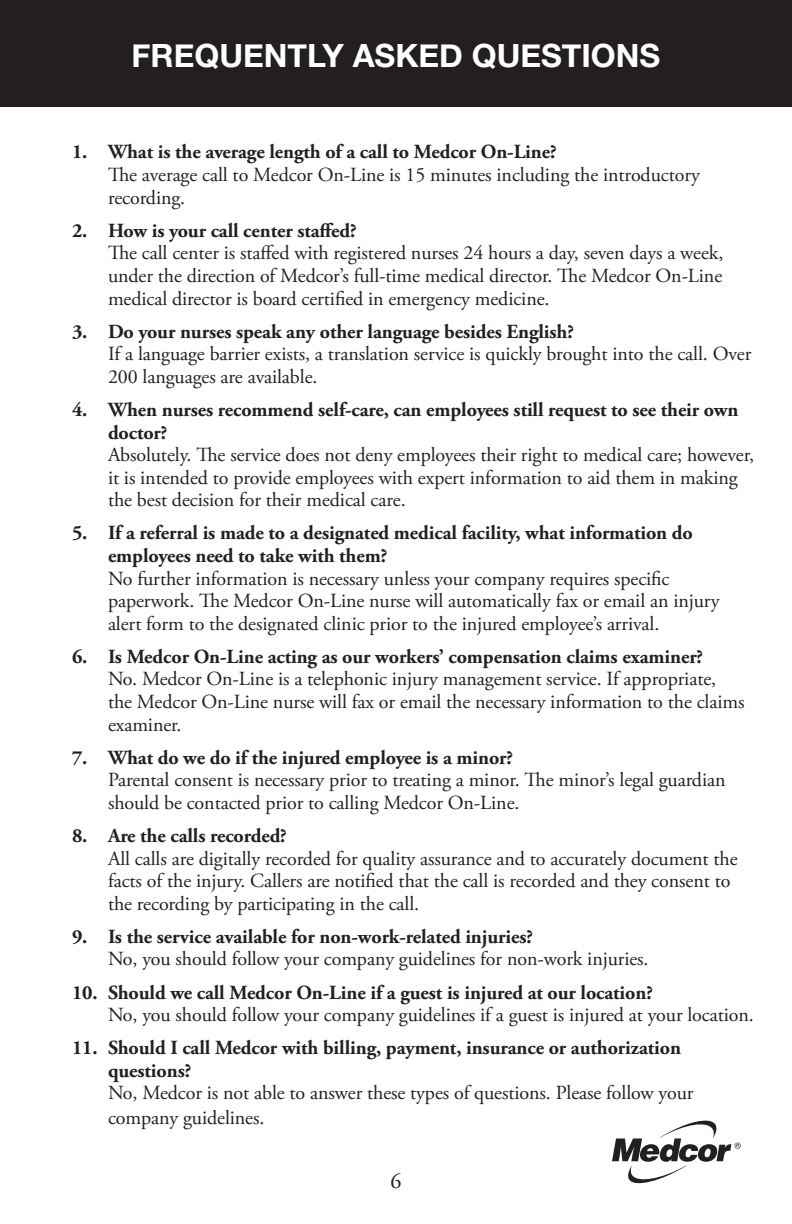
<style>
.page{position:relative;width:792px;height:1224px;background:#fff}
.page>*{position:absolute;margin:0;border:0;box-sizing:border-box;transform-origin:0 0}
.t1{font:700 32px "Helvetica Neue";color:#fff}
.t2{font:22px "Adobe Garamond Pro";color:#231f20}
.t3{font:20px/22.6px "Adobe Garamond Pro";letter-spacing:-.005em;color:#231f20}
.t4{font:700 20px/22.6px "Adobe Garamond Pro";letter-spacing:-.005em;color:#231f20}
.s1{font-weight:700}
.s2{font-weight:400}
</style>
<div class="page">
<svg style="left:612px;top:1120px;width:129px;height:64px"></svg>
<div style="left:0;top:0;width:792px;height:107px;background:#231f20"></div>
<p class="t1" style="left:132px;top:27px;width:530px">FREQUENTLY ASKED QUESTIONS</p>
<p class="t3" style="left:108px;top:142px;width:594px;text-indent:-36px"><span class="s1">1. What is the average length of a call to Medcor On-Line?<br></span>The average call to Medcor On-Line is 15 minutes including the introductory recording.</p>
<p class="t3" style="left:108px;top:220px;width:617px;text-indent:-36px"><span class="s1">2. How is your call center staffed?<br></span>The call center is staffed with registered nurses 24 hours a day, seven days a week, under the direction of Medcor’s full-time medical director. The Medcor On-Line medical director is board certified in emergency medicine.</p>
<p class="t3" style="left:108px;top:321px;width:645px;text-indent:-36px"><span class="s1">3. Do your nurses speak any other language besides English?<br></span>If a language barrier exists, a translation service is quickly brought into the call. Over<br>200 languages are available.</p>
<p class="t3" style="left:108px;top:399px;width:648px;text-indent:-36px"><span class="s1">4. When nurses recommend self-care, can employees still request to see their own doctor?<br></span>Absolutely. The service does not deny employees their right to medical care; however, it is intended to provide employees with expert information to aid them in making the best decision for their medical care.</p>
<p class="t3" style="left:108px;top:522px;width:613px;text-indent:-36px"><span class="s1">5. If a referral is made to a designated medical facility, what information do employees need to take with them?<br></span>No further information is necessary unless your company requires specific paperwork. The Medcor On-Line nurse will automatically fax or email an injury alert form to the designated clinic prior to the injured employee’s arrival.</p>
<p class="t3" style="left:108px;top:646px;width:638px;text-indent:-36px"><span class="s1">6. Is Medcor On-Line acting as our workers’ compensation claims examiner?<br></span>No. Medcor On-Line is a telephonic injury management service. If appropriate, the Medcor On-Line nurse will fax or email the necessary information to the claims examiner.</p>
<p class="t3" style="left:108px;top:747px;width:619px;text-indent:-36px"><span class="s1">7. What do we do if the injured employee is a minor?<br></span>Parental consent is necessary prior to treating a minor. The minor’s legal guardian should be contacted prior to calling Medcor On-Line.</p>
<p class="t3" style="left:108px;top:825px;width:631px;text-indent:-36px"><span class="s1">8. Are the calls recorded?<br></span>All calls are digitally recorded for quality assurance and to accurately document the facts of the injury. Callers are notified that the call is recorded and they consent to the recording by participating in the call.</p>
<p class="t3" style="left:108px;top:926px;width:542px;text-indent:-36px"><span class="s1">9. Is the service available for non-work-related injuries?<br></span>No, you should follow your company guidelines for non-work injuries.</p>
<p class="t3" style="left:108px;top:982px;width:647px;text-indent:-36px"><span class="s1">10. Should we call Medcor On-Line if a guest is injured at our location?<br></span>No, you should follow your company guidelines if a guest is injured at your location.</p>
<p class="t4" style="left:108px;top:1037px;width:587px;text-indent:-36px">11. Should I call Medcor with billing, payment, insurance or authorization questions?<br><span class="s2">No, Medcor is not able to answer these types of questions. Please follow your</span></p>
<p class="t3" style="left:108px;top:1107px;width:158px">company guidelines.</p>
<p class="t2" style="left:390px;top:1168px;width:12px">6</p>
</div>
